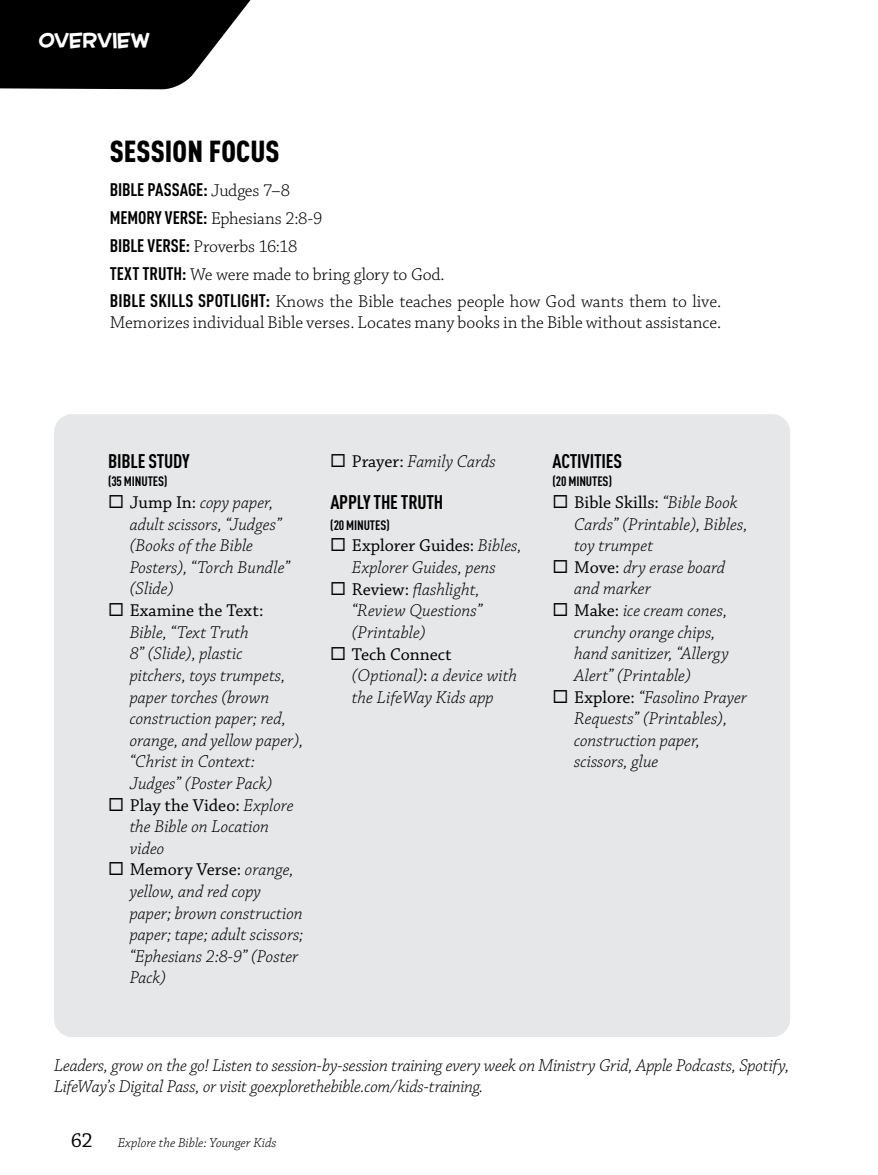
<style>
.page{position:relative;width:878px;height:1175px;background:#fff}
.page>*{position:absolute;margin:0;border:0;box-sizing:border-box;transform-origin:0 0}
.t1{font:900 condensed 30px "DINOT";letter-spacing:.005em;color:#000}
.t2{font:24px "Spruce AOE";letter-spacing:-.02em;color:#fff}
.t3{font:700 condensed 19.5px "DINOT";letter-spacing:-.01em;color:#000}
.t4{font:italic 300 18px/21.6px "Chaparral Pro";color:#000}
.t5{font:300 18px/27.8px "Chaparral Pro";color:#000}
.t6{font:700 condensed 18px "DINOT";letter-spacing:-.005em;color:#000}
.t7{font:700 condensed 13.5px "DINOT";letter-spacing:-.01em;color:#000}
.t8{font:13.5px "Chaparral Pro Light It Capt";letter-spacing:-.005em;color:#000}
.s1{font-family:"Chaparral Pro";font-weight:300;font-stretch:normal}
.s2{font-family:"DINOT";font-weight:700;font-stretch:condensed}
.s3{font-weight:400;font-style:normal}
.s4{font-family:"Chaparral Pro Capt";font-size:21px}
</style>
<div class="page">
<svg style="left:0;top:0;width:251px;height:89px;background:#242424"></svg>
<div style="left:54px;top:414px;width:736px;height:623px;background:#e6e7e8;border-radius:18px"></div>
<h2 class="t2" style="left:39px;top:26px;width:113px">OVERVIEW</h2>
<h1 class="t1" style="left:110px;top:128px;width:171px">SESSION FOCUS</h1>
<p class="t6" style="left:110px;top:177px;width:182px">BIBLE PASSAGE: <span class="s1">Judges 7–8</span></p>
<p class="t5" style="left:110px;top:205px;width:613px"><span class="s2">MEMORY VERSE:</span> Ephesians 2:8-9<br><span class="s2">BIBLE VERSE:</span> Proverbs 16:18<br><span class="s2">TEXT TRUTH:</span> We were made to bring glory to God.<br><span class="s2">BIBLE SKILLS SPOTLIGHT:</span> Knows the Bible teaches people how God wants them to live.</p>
<p class="t5" style="left:110px;top:309px;width:613px">Memorizes individual Bible verses. Locates many books in the Bible without assistance.</p>
<p class="t3" style="left:108px;top:447px;width:83px">BIBLE STUDY</p>
<p class="t7" style="left:108px;top:472px;width:61px">(35 MINUTES)</p>
<p class="t4" style="left:130px;top:492px;width:162px;text-indent:-22px">◻ <span class="s3">Jump In:</span> copy paper, adult scissors, “Judges” (Books of the Bible<br>Posters), “Torch Bundle” (Slide)</p>
<p class="t4" style="left:130px;top:600px;width:175px;text-indent:-22px">◻ <span class="s3">Examine the Text:<br></span>Bible, “Text Truth<br>8” (Slide), plastic<br>pitchers, toys trumpets, paper torches (brown construction paper; red, orange, and yellow paper), “Christ in Context:<br>Judges” (Poster Pack)</p>
<p class="t4" style="left:130px;top:795px;width:165px;text-indent:-22px">◻ <span class="s3">Play the Video:</span> Explore the Bible on Location video</p>
<p class="t4" style="left:130px;top:859px;width:175px;text-indent:-22px">◻ <span class="s3">Memory Verse:</span> orange, yellow, and red copy paper; brown construction paper; tape; adult scissors; “Ephesians 2:8-9” (Poster<br>Pack)</p>
<p class="t4" style="left:330px;top:451px;width:167px">◻ <span class="s3">Prayer:</span> Family Cards</p>
<p class="t3" style="left:330px;top:487px;width:114px">APPLY THE TRUTH</p>
<p class="t7" style="left:330px;top:515px;width:61px">(20 MINUTES)</p>
<p class="t4" style="left:330px;top:536px;width:193px;text-align:center">◻ <span class="s3">Explorer Guides:</span> Bibles,<br>Explorer Guides, pens</p>
<p class="t4" style="left:352px;top:579px;width:132px;text-indent:-22px">◻ <span class="s3">Review:</span> flashlight, “Review Questions” (Printable)</p>
<p class="t4" style="left:352px;top:644px;width:167px;text-indent:-22px">◻ <span class="s3">Tech Connect </span>(Optional)<span class="s3">:</span> a device with the LifeWay Kids app</p>
<p class="t3" style="left:552px;top:447px;width:71px">ACTIVITIES</p>
<p class="t7" style="left:552px;top:472px;width:61px">(20 MINUTES)</p>
<p class="t4" style="left:574px;top:492px;width:175px;text-indent:-22px">◻ <span class="s3">Bible Skills:</span> “Bible Book<br>Cards” (Printable), Bibles, toy trumpet</p>
<p class="t4" style="left:574px;top:557px;width:152px;text-indent:-22px">◻ <span class="s3">Move:</span> dry erase board and marker</p>
<p class="t4" style="left:574px;top:600px;width:156px;text-indent:-22px">◻ <span class="s3">Make:</span> ice cream cones, crunchy orange chips, hand sanitizer, “Allergy<br>Alert” (Printable)</p>
<p class="t4" style="left:574px;top:687px;width:174px;text-indent:-22px">◻ <span class="s3">Explore:</span> “Fasolino Prayer<br>Requests” (Printables), construction paper, scissors, glue</p>
<p class="t4" style="left:54px;top:1056px;width:736px;line-height:21px">Leaders, grow on the go! Listen to session-by-session training every week on Ministry Grid, Apple Podcasts, Spotify,<br>LifeWay’s Digital Pass, or visit goexplorethebible.com/kids-training.</p>
<p class="t8" style="left:71px;top:1134px;width:207px"><span class="s4">62</span> Explore the Bible: Younger Kids</p>
</div>
